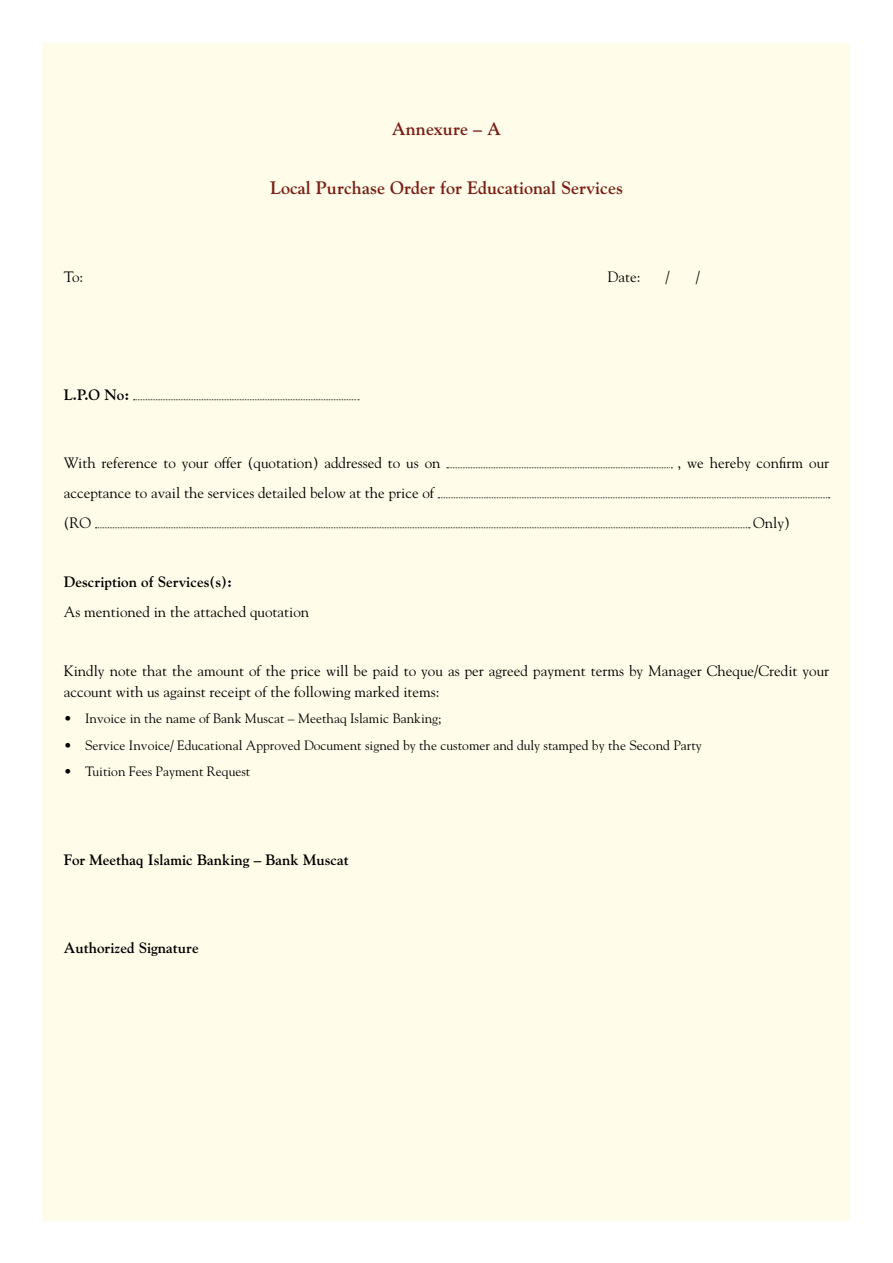
<style>
.page{position:relative;width:893px;height:1263px;background:#fff}
.page>*{position:absolute;margin:0;border:0;box-sizing:border-box;transform-origin:0 0}
.t1{font:700 18px "Goudy";color:#7a1f17}
.t2{font:15px/30px "Goudy";color:#000}
.t3{font:700 15px "Goudy";color:#000}
.t4{font:13.5px "Goudy";color:#000}
</style>
<div class="page">
<div style="left:43px;top:43px;width:807px;height:1177px;background:#fffde9"></div>
<svg style="left:133px;top:399px;width:226px;height:1px"></svg>
<svg style="left:447px;top:467px;width:225px;height:1px"></svg>
<svg style="left:438px;top:497px;width:392px;height:1px"></svg>
<svg style="left:95px;top:527px;width:655px;height:1px"></svg>
<p class="t1" style="left:392px;top:118px;width:111px">Annexure – A</p>
<p class="t1" style="left:270px;top:177px;width:354px">Local Purchase Order for Educational Services</p>
<p class="t2" style="left:64px;top:261px;width:21px">To:</p>
<p class="t2" style="left:608px;top:261px;width:34px">Date:</p>
<p class="t2" style="left:665px;top:261px;width:6px">/</p>
<p class="t2" style="left:696px;top:261px;width:6px">/</p>
<p class="t3" style="left:64px;top:386px;width:67px">L.P.O No:</p>
<p class="t2" style="left:64px;top:447px;width:378px">With reference to your offer (quotation) addressed to us on</p>
<p class="t2" style="left:678px;top:447px;width:153px">, we hereby confirm our</p>
<p class="t2" style="left:64px;top:477px;width:372px">acceptance to avail the services detailed below at the price of (RO</p>
<p class="t2" style="left:753px;top:507px;width:38px">Only)</p>
<p class="t3" style="left:64px;top:573px;width:170px">Description of Services(s):</p>
<p class="t2" style="left:64px;top:596px;width:247px">As mentioned in the attached quotation</p>
<p class="t2" style="left:64px;top:660px;width:767px;line-height:21px">Kindly note that the amount of the price will be paid to you as per agreed payment terms by Manager Cheque/Credit your account with us against receipt of the following marked items:</p>
<p class="t4" style="left:64px;top:710px;width:379px">• Invoice in the name of Bank Muscat – Meethaq Islamic Banking;</p>
<p class="t4" style="left:64px;top:737px;width:640px">• Service Invoice/ Educational Approved Document signed by the customer and duly stamped by the Second Party</p>
<p class="t4" style="left:64px;top:763px;width:188px">• Tuition Fees Payment Request</p>
<p class="t3" style="left:64px;top:851px;width:287px">For Meethaq Islamic Banking – Bank Muscat</p>
<p class="t3" style="left:64px;top:939px;width:137px">Authorized Signature</p>
</div>
